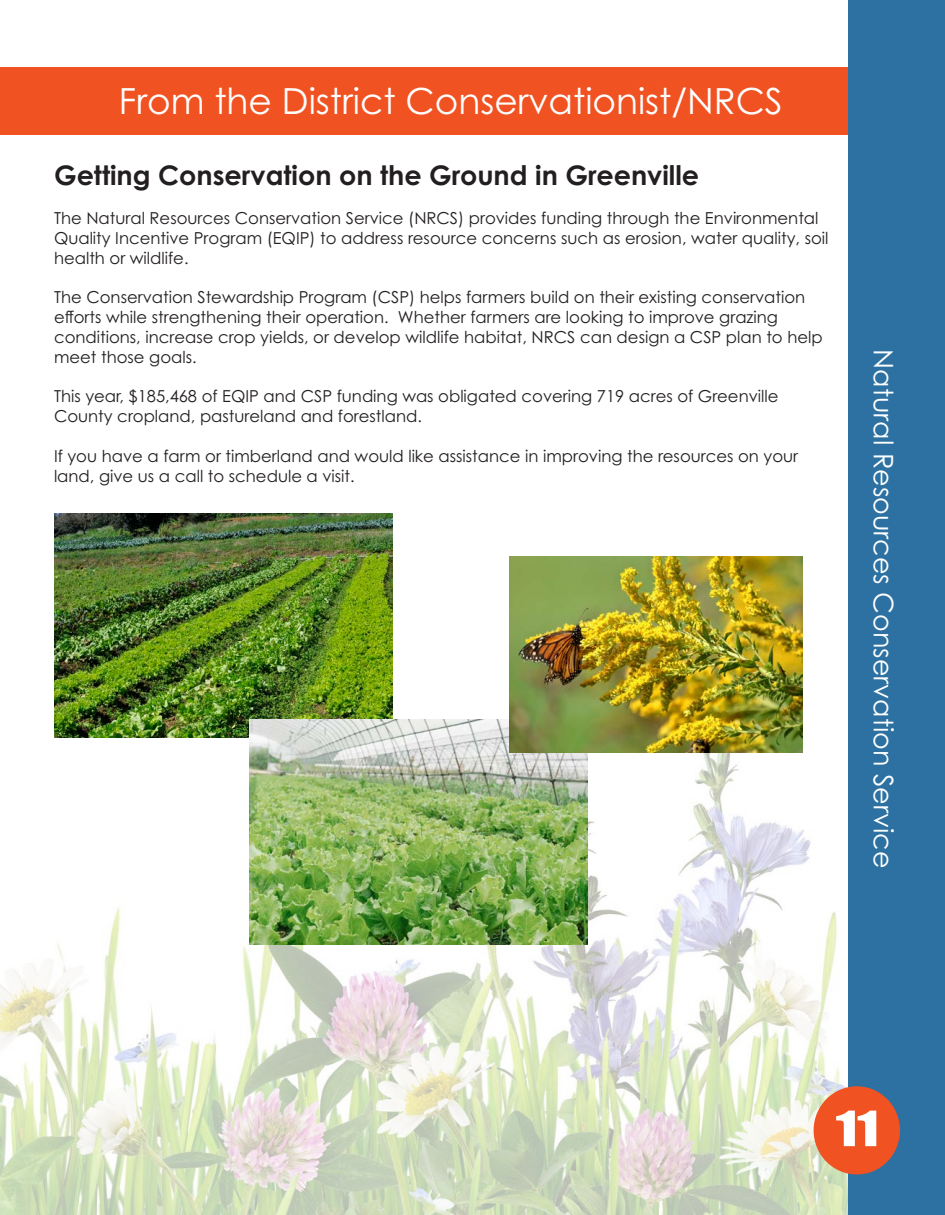
<style>
.page{position:relative;width:945px;height:1215px;background:#fff}
.page>*{position:absolute;margin:0;border:0;box-sizing:border-box;transform-origin:0 0}
.t1{font:45px "Impact";color:#fff;scale:1.25 1}
.t2{font:36px "Century Gothic Pro";color:#fff}
.t3{font:700 27px "Century Gothic Pro";color:#231f20}
.t4{font:27px "Century Gothic Pro";color:#fff}
.t5{font:16.5px/19.8px "Century Gothic Pro";color:#231f20}
</style>
<div class="page">
<img style="left:0;top:556px;width:848px;height:659px">
<div style="left:875px;top:0;width:70px;height:1215px;background:#2c71a2"></div>
<div style="left:848px;top:0;width:72px;height:1215px;background:#2c71a2"></div>
<div style="left:814px;top:1086px;width:86px;height:88px;background:#f15222;border-radius:50%"></div>
<div style="left:0;top:68px;width:848px;height:67px;background:#f15222"></div>
<img style="left:54px;top:513px;width:339px;height:225px">
<img style="left:249px;top:719px;width:339px;height:225px">
<img style="left:509px;top:556px;width:293px;height:196px">
<p class="t2" style="left:119px;top:79px;width:665px">From the District Conservationist/NRCS</p>
<p class="t3" style="left:54px;top:158px;width:647px">Getting Conservation on the Ground in Greenville</p>
<p class="t5" style="left:54px;top:208px;width:776px">The Natural Resources Conservation Service (NRCS) provides funding through the Environmental<br>Quality Incentive Program (EQIP) to address resource concerns such as erosion, water quality, soil health or wildlife.</p>
<p class="t5" style="left:54px;top:287px;width:770px">The Conservation Stewardship Program (CSP) helps farmers build on their existing conservation efforts while strengthening their operation. Whether farmers are looking to improve grazing conditions, increase crop yields, or develop wildlife habitat, NRCS can design a CSP plan to help meet those goals.</p>
<p class="t5" style="left:54px;top:386px;width:726px">This year, $185,468 of EQIP and CSP funding was obligated covering 719 acres of Greenville<br>County cropland, pastureland and forestland.</p>
<p class="t5" style="left:54px;top:446px;width:746px">If you have a farm or timberland and would like assistance in improving the resources on your land, give us a call to schedule a visit.</p>
<p class="t4" style="left:900px;top:349px;width:521px;rotate:90deg">Natural Resources Conservation Service</p>
<p class="t1" style="left:836px;top:1094px;width:36px">11</p>
</div>
